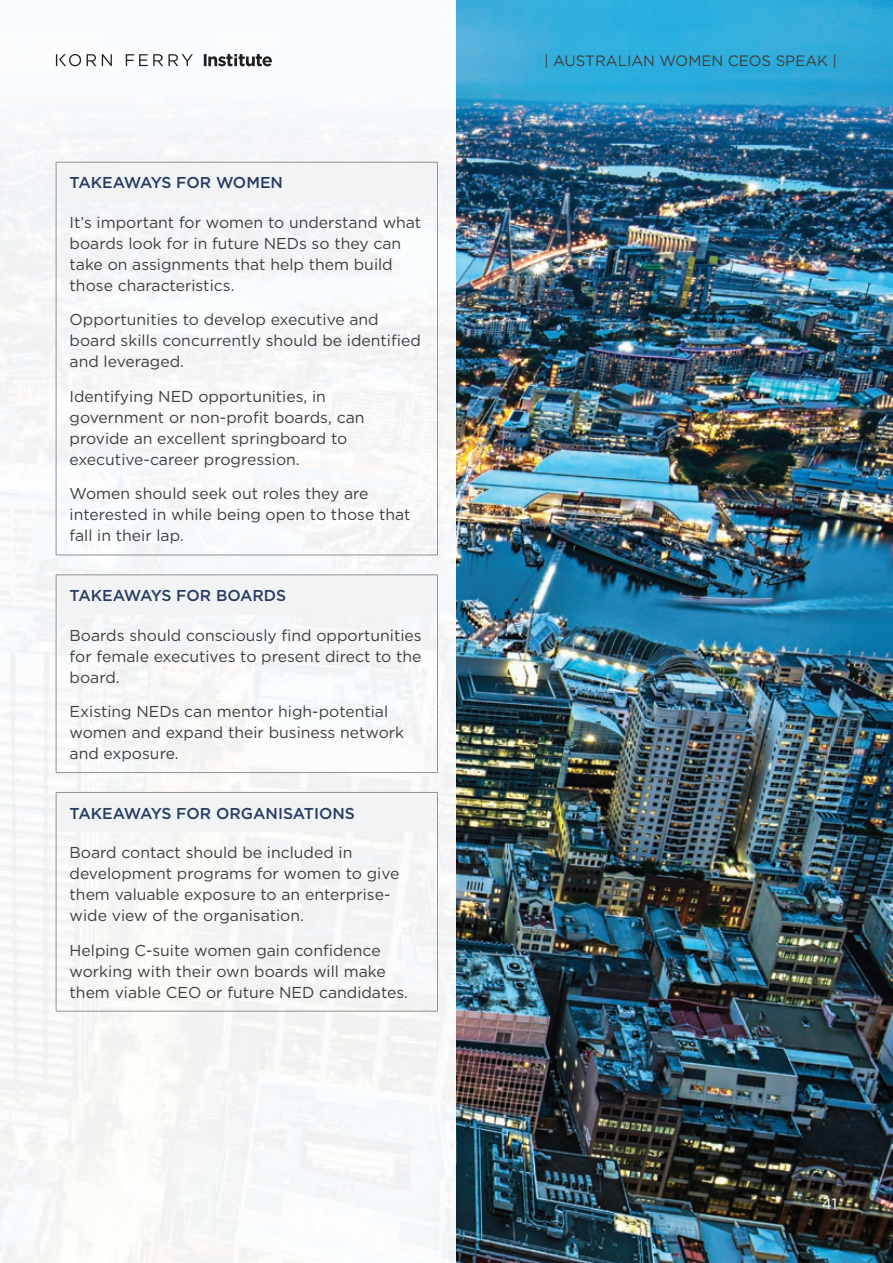
<style>
.page{position:relative;width:893px;height:1263px;background:#fff}
.page>*{position:absolute;margin:0;border:0;box-sizing:border-box;transform-origin:0 0}
.t1{font:15.75px/21px "Gotham";color:#3e3e3f}
.t2{font:500 15.75px "Gotham";color:#273d63}
.t3{font:15px "Gotham";color:#3e3e3f}
.t4{font:15px "Gotham";color:#fff}
</style>
<div class="page">
<img style="left:0;top:0;width:893px;height:1263px">
<svg style="left:204px;top:54px;width:68px;height:12px"></svg>
<svg style="left:56px;top:54px;width:137px;height:12px"></svg>
<div style="left:56px;top:162px;width:381px;height:40px;background:#f2f3f4"></div>
<hr style="left:56px;top:162px;width:382px;height:1px;background:#919191">
<hr style="left:56px;top:162px;width:1px;height:40px;background:#919191">
<hr style="left:437px;top:162px;width:1px;height:40px;background:#919191">
<hr style="left:56px;top:202px;width:1px;height:353px;background:#919191">
<hr style="left:437px;top:202px;width:1px;height:353px;background:#919191">
<hr style="left:56px;top:555px;width:382px;height:1px;background:#919191">
<div style="left:56px;top:575px;width:381px;height:39px;background:#f2f3f4"></div>
<hr style="left:56px;top:575px;width:382px;height:1px;background:#919191">
<hr style="left:56px;top:575px;width:1px;height:39px;background:#919191">
<hr style="left:437px;top:575px;width:1px;height:39px;background:#919191">
<hr style="left:56px;top:614px;width:1px;height:158px;background:#919191">
<hr style="left:437px;top:614px;width:1px;height:158px;background:#919191">
<hr style="left:56px;top:772px;width:382px;height:1px;background:#919191">
<div style="left:56px;top:792px;width:381px;height:40px;background:#f2f3f4"></div>
<hr style="left:56px;top:792px;width:382px;height:1px;background:#919191">
<hr style="left:56px;top:793px;width:1px;height:39px;background:#919191">
<hr style="left:437px;top:793px;width:1px;height:39px;background:#919191">
<hr style="left:56px;top:832px;width:1px;height:179px;background:#919191">
<hr style="left:437px;top:832px;width:1px;height:179px;background:#919191">
<hr style="left:56px;top:1011px;width:382px;height:1px;background:#919191">
<p class="t2" style="left:70px;top:172px;width:215px">TAKEAWAYS FOR WOMEN</p>
<p class="t1" style="left:70px;top:211px;width:353px">It’s important for women to understand what boards look for in future NEDs so they can take on assignments that help them build those characteristics.</p>
<p class="t1" style="left:70px;top:309px;width:353px">Opportunities to develop executive and board skills concurrently should be identified and leveraged.</p>
<p class="t1" style="left:70px;top:385px;width:296px">Identifying NED opportunities, in government or non-profit boards, can provide an excellent springboard to executive-career progression.</p>
<p class="t1" style="left:70px;top:483px;width:342px">Women should seek out roles they are interested in while being open to those that fall in their lap.</p>
<p class="t2" style="left:70px;top:585px;width:218px">TAKEAWAYS FOR BOARDS</p>
<p class="t1" style="left:70px;top:624px;width:354px;text-align:justify">Boards should consciously find opportunities for female executives to present direct to the board.</p>
<p class="t1" style="left:70px;top:701px;width:336px">Existing NEDs can mentor high-potential women and expand their business network and exposure.</p>
<p class="t2" style="left:70px;top:803px;width:287px">TAKEAWAYS FOR ORGANISATIONS</p>
<p class="t1" style="left:70px;top:842px;width:331px">Board contact should be included in development programs for women to give them valuable exposure to an enterprise&shy;wide view of the organisation.</p>
<p class="t1" style="left:70px;top:939px;width:340px">Helping C-suite women gain confidence working with their own boards will make them viable CEO or future NED candidates.</p>
<p class="t3" style="left:544px;top:51px;width:295px">| AUSTRALIAN WOMEN CEOS SPEAK |</p>
<p class="t4" style="left:822px;top:1194px;width:17px">41</p>
</div>
